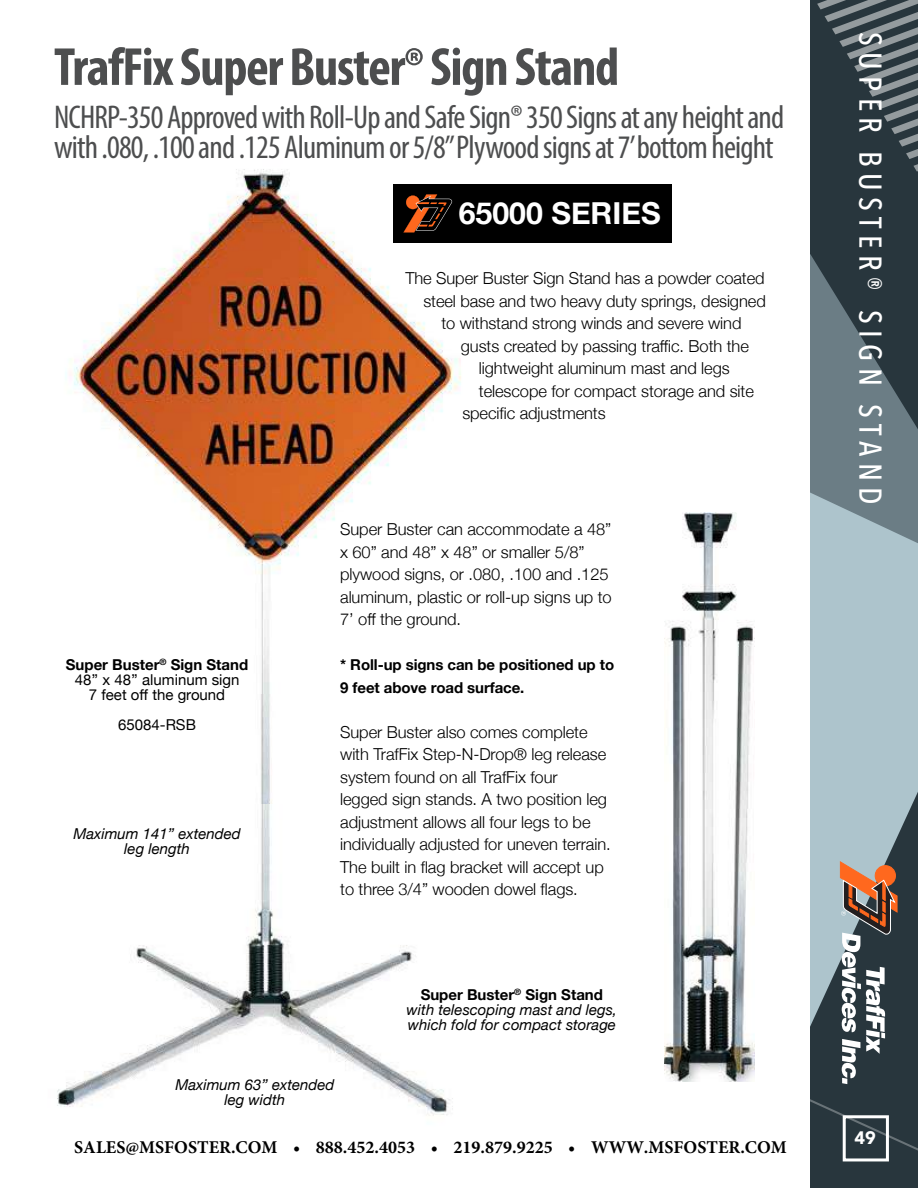
<style>
.page{position:relative;width:918px;height:1188px;background:#fff}
.page>*{position:absolute;margin:0;border:0;box-sizing:border-box;transform-origin:0 0}
.t1{font:700 condensed 54px "Myriad Pro";letter-spacing:-.025em;color:#4d4e4f}
.t2{font:condensed 33px/30px "Myriad Pro";letter-spacing:-.025em;color:#4d4e4f}
.t3{font:500 31.5px "Avenir Next Condensed";letter-spacing:.2em;color:#fff}
.t4{font:700 30.3px "Helvetica Neue";color:#fff}
.t5{font:700 18px "Minion Pro";color:#000}
.t6{font:900 18px "Avenir";color:#fff}
.t7{font:300 16.5px/22.5px "Helvetica Neue";letter-spacing:-.005em;color:#000}
.t8{font:italic 15px/15px "Helvetica Neue";color:#000;text-align:center}
.t9{font:15px/15px "Helvetica Neue";color:#000;text-align:center}
.t10{font:700 15px/22.5px "Helvetica Neue";letter-spacing:-.005em;color:#000}
.s1{font-weight:700}
.s2{font-weight:700;font-style:normal}
</style>
<div class="page">
<img style="left:57px;top:804px;width:396px;height:312px">
<img style="left:65px;top:169px;width:415px;height:525px">
<img style="left:261px;top:694px;width:11px;height:110px">
<div style="left:393px;top:184px;width:279px;height:58px;background:#000"></div>
<svg style="left:403px;top:194px;width:50px;height:38px"></svg>
<img style="left:664px;top:512px;width:90px;height:570px">
<div style="left:810px;top:0;width:108px;height:1188px;background:#28363d"></div>
<svg style="left:817px;top:0;width:101px;height:172px"></svg>
<svg style="left:810px;top:254px;width:108px;height:238px"></svg>
<svg style="left:810px;top:492px;width:108px;height:535px;background:#9bb1b9"></svg>
<svg style="left:810px;top:1099px;width:108px;height:52px"></svg>
<svg style="left:840px;top:861px;width:58px;height:223px"></svg>
<div style="left:843px;top:1115px;width:46px;height:46px;border:3px solid #fff"></div>
<h1 class="t1" style="left:54px;top:33px;width:567px">TrafFix Super Buster® Sign Stand</h1>
<h2 class="t2" style="left:54px;top:102px;width:732px">NCHRP-350 Approved with Roll-Up and Safe Sign® 350 Signs at any height and with .080, .100 and .125 Aluminum or 5/8” Plywood signs at 7’bottom height</h2>
<h3 class="t4" style="left:459px;top:190px;width:203px">65000 SERIES</h3>
<p class="t9" style="left:66px;top:658px;width:184px"><span class="s1">Super Buster</span><sup>®</sup> <span class="s1">Sign Stand<br></span>48’’ x 48’’ aluminum sign<br>7 feet off the ground</p>
<p class="t9" style="left:118px;top:718px;width:79px">65084-RSB</p>
<p class="t8" style="left:73px;top:827px;width:169px">Maximum 141” extended leg length</p>
<p class="t7" style="left:405px;top:266px;width:361px">The Super Buster Sign Stand has a powder coated</p>
<p class="t7" style="left:423px;top:288px;width:344px">steel base and two heavy duty springs, designed</p>
<p class="t7" style="left:441px;top:311px;width:302px">to withstand strong winds and severe wind</p>
<p class="t7" style="left:461px;top:333px;width:290px">gusts created by passing traffic. Both the</p>
<p class="t7" style="left:479px;top:356px;width:252px">lightweight aluminum mast and legs</p>
<p class="t7" style="left:479px;top:378px;width:277px">telescope for compact storage and site</p>
<p class="t7" style="left:462px;top:401px;width:145px">specific adjustments</p>
<p class="t7" style="left:340px;top:517px;width:273px">Super Buster can accommodate a 48” x 60” and 48” x 48” or smaller 5/8” plywood signs, or .080, .100 and .125 aluminum, plastic or roll-up signs up to<br>7’ off the ground.</p>
<p class="t10" style="left:340px;top:654px;width:276px">* Roll-up signs can be positioned up to<br>9 feet above road surface.</p>
<p class="t7" style="left:340px;top:720px;width:272px">Super Buster also comes complete with TrafFix Step-N-Drop® leg release system found on all TrafFix four<br>legged sign stands. A two position leg adjustment allows all four legs to be individually adjusted for uneven terrain.<br>The built in flag bracket will accept up to three 3/4” wooden dowel flags.</p>
<p class="t8" style="left:407px;top:988px;width:212px"><span class="s2">Super Buster</span><sup>®</sup> <span class="s2">Sign Stand </span>with telescoping mast and legs, which fold for compact storage</p>
<p class="t8" style="left:175px;top:1078px;width:160px">Maximum 63” extended leg width</p>
<p class="t5" style="left:74px;top:1136px;width:714px">SALES@MSFOSTER.COM • 888.452.4053 • 219.879.9225 • WWW.MSFOSTER.COM</p>
<h3 class="t3" style="left:890px;top:32px;width:474px;rotate:90deg">SUPER BUSTER® SIGN STAND</h3>
<p class="t6" style="left:855px;top:1123px;width:23px">49</p>
</div>
